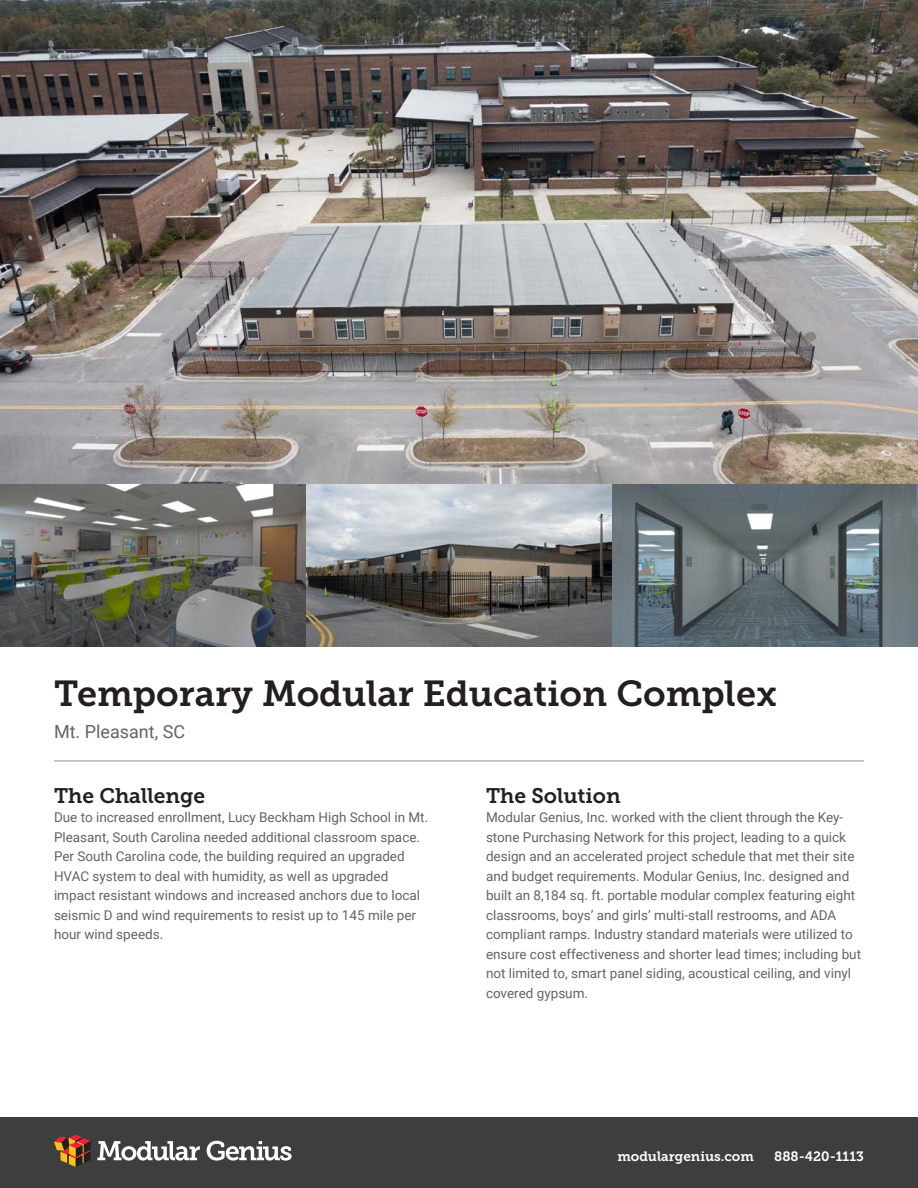
<style>
.page{position:relative;width:918px;height:1188px;background:#fff}
.page>*{position:absolute;margin:0;border:0;box-sizing:border-box;transform-origin:0 0}
.t1{font:36px "Museo Slab 700";color:#231f20}
.t2{font:21px "Museo Slab 700";color:#231f20}
.t3{font:18px "Roboto";color:#636366}
.t4{font:13.5px/19.5px "Roboto";color:#636366}
.t5{font:13.5px "Museo Slab 700";color:#fff}
</style>
<div class="page">
<img style="left:0;top:0;width:918px;height:647px">
<hr style="left:54px;top:761px;width:810px;height:1px;background:#939598">
<div style="left:0;top:1118px;width:918px;height:70px;background:#3e3e3f"></div>
<svg style="left:97px;top:1141px;width:103px;height:20px"></svg>
<svg style="left:207px;top:1141px;width:85px;height:20px"></svg>
<svg style="left:54px;top:1135px;width:37px;height:32px"></svg>
<p class="t1" style="left:54px;top:673px;width:725px">Temporary Modular Education Complex</p>
<p class="t3" style="left:54px;top:719px;width:133px">Mt. Pleasant, SC</p>
<p class="t2" style="left:54px;top:783px;width:153px">The Challenge</p>
<p class="t4" style="left:54px;top:807px;width:376px">Due to increased enrollment, Lucy Beckham High School in Mt.<br>Pleasant, South Carolina needed additional classroom space.<br>Per South Carolina code, the building required an upgraded HVAC system to deal with humidity, as well as upgraded impact resistant windows and increased anchors due to local seismic D and wind requirements to resist up to 145 mile per hour wind speeds.</p>
<p class="t2" style="left:486px;top:783px;width:136px">The Solution</p>
<p class="t4" style="left:486px;top:807px;width:377px">Modular Genius, Inc. worked with the client through the Key&shy;stone Purchasing Network for this project, leading to a quick design and an accelerated project schedule that met their site and budget requirements. Modular Genius, Inc. designed and built an 8,184 sq. ft. portable modular complex featuring eight classrooms, boys’ and girls’ multi-stall restrooms, and ADA compliant ramps. Industry standard materials were utilized to ensure cost effectiveness and shorter lead times; including but not limited to, smart panel siding, acoustical ceiling, and vinyl covered gypsum.</p>
<p class="t5" style="left:617px;top:1149px;width:138px">modulargenius.com</p>
<p class="t5" style="left:774px;top:1149px;width:91px">888-420-1113</p>
</div>
